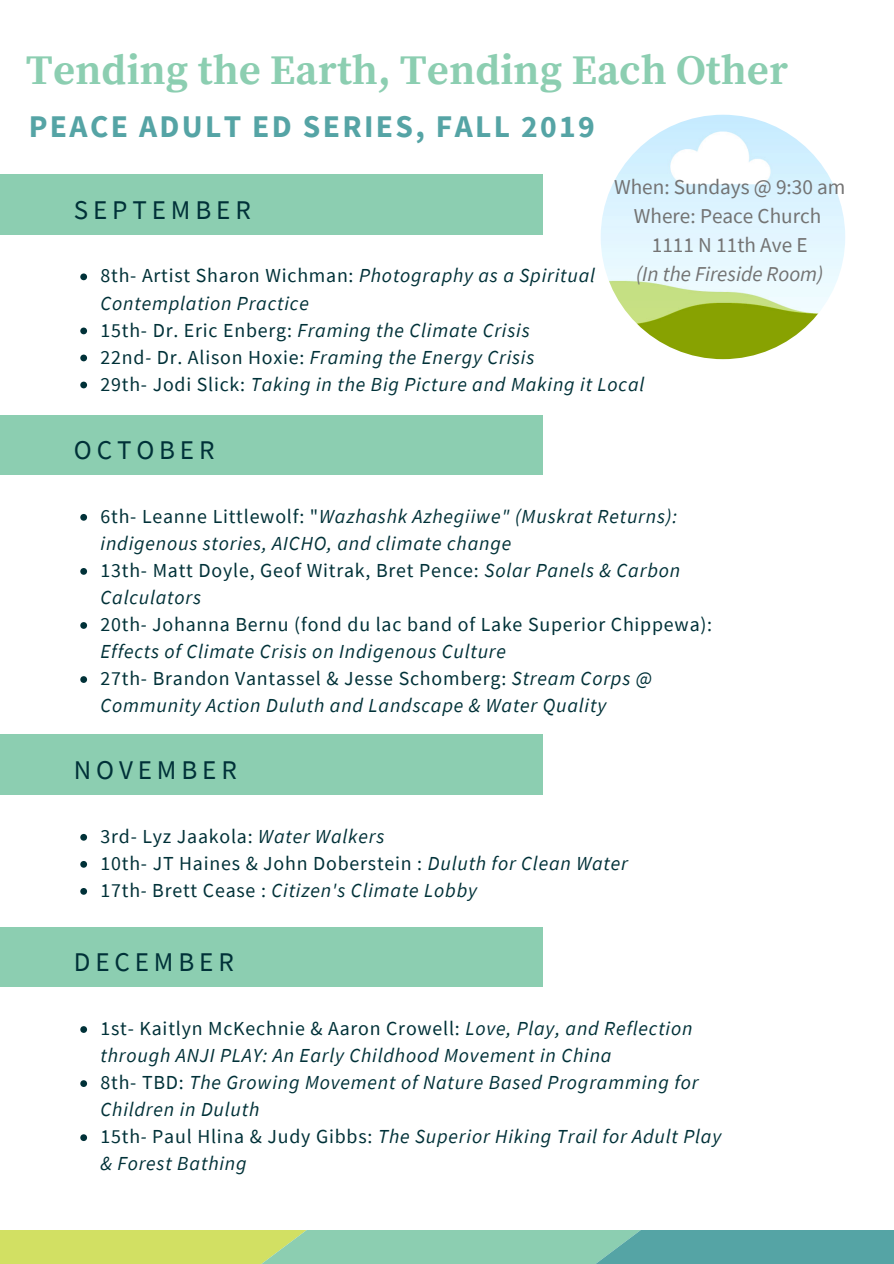
<style>
.page{position:relative;width:894px;height:1264px;background:#fff}
.page>*{position:absolute;margin:0;border:0;box-sizing:border-box;transform-origin:0 0}
.t1{font:700 42px "Source Serif Pro";color:#8cceb1}
.t2{font:700 31.5px "Source Sans Pro";letter-spacing:.075em;color:#55a4a5}
.t3{font:27px "Source Sans Pro";letter-spacing:.18em;color:#003138}
.t4{font:21.15px/28.8px "Source Sans Pro";color:#737373;text-align:center}
.t5{font:italic 21.15px "Source Sans Pro";color:#737373}
.t6{font:italic 19.8px/27px "Source Sans Pro";letter-spacing:.04em;color:#003138}
.t7{font:19.8px/27px "Source Sans Pro";letter-spacing:.04em;color:#003138}
.s1{font-style:normal}
.s2{font-style:italic}
</style>
<div class="page">
<div style="left:0;top:174px;width:542px;height:60px;background:#8cceb1"></div>
<svg style="left:80px;top:273px;width:7px;height:7px"></svg>
<svg style="left:80px;top:327px;width:7px;height:7px"></svg>
<svg style="left:80px;top:354px;width:7px;height:7px"></svg>
<svg style="left:80px;top:381px;width:7px;height:7px"></svg>
<svg style="left:0;top:1230px;width:893px;height:33px;background:#91c694"></svg>
<div style="left:0;top:415px;width:542px;height:59px;background:#8cceb1"></div>
<svg style="left:80px;top:514px;width:7px;height:6px"></svg>
<svg style="left:80px;top:568px;width:7px;height:7px"></svg>
<svg style="left:80px;top:622px;width:7px;height:7px"></svg>
<svg style="left:80px;top:676px;width:7px;height:7px"></svg>
<div style="left:0;top:735px;width:542px;height:59px;background:#8cceb1"></div>
<svg style="left:80px;top:834px;width:7px;height:6px"></svg>
<svg style="left:80px;top:861px;width:7px;height:6px"></svg>
<svg style="left:80px;top:888px;width:7px;height:6px"></svg>
<div style="left:0;top:927px;width:542px;height:59px;background:#8cceb1"></div>
<svg style="left:80px;top:1026px;width:7px;height:6px"></svg>
<svg style="left:80px;top:1080px;width:7px;height:6px"></svg>
<svg style="left:80px;top:1134px;width:7px;height:6px"></svg>
<img style="left:600px;top:115px;width:245px;height:244px;border-radius:50%">
<h1 class="t1" style="left:26px;top:45px;width:763px">Tending the Earth, Tending Each Other</h1>
<h2 class="t2" style="left:29px;top:106px;width:567px">PEACE ADULT ED SERIES, FALL 2019</h2>
<p class="t4" style="left:614px;top:172px;width:233px">When: Sundays @ 9:30 am<br>Where: Peace Church<br>1111 N 11th Ave E</p>
<p class="t5" style="left:636px;top:260px;width:189px">(In the Fireside Room)</p>
<h3 class="t3" style="left:74px;top:192px;width:178px">SEPTEMBER</h3>
<p class="t6" style="left:100px;top:262px;width:545px"><span class="s1">8th- Artist Sharon Wichman:</span> Photography as a Spiritual Contemplation Practice<br><span class="s1">15th- Dr. Eric Enberg:</span> Framing the Climate Crisis<br><span class="s1">22nd</span>- <span class="s1">Dr. Alison Hoxie:</span> Framing the Energy Crisis<br><span class="s1">29th- Jodi Slick:</span> Taking in the Big Picture and Making it Local</p>
<h3 class="t3" style="left:74px;top:432px;width:142px">OCTOBER</h3>
<p class="t6" style="left:100px;top:502px;width:613px"><span class="s1">6th- Leanne Littlewolf: "</span>Wazhashk Azhegiiwe" (Muskrat Returns): indigenous stories, AICHO, and climate change<br><span class="s1">13th- Matt Doyle, Geof Witrak, Bret Pence:</span> Solar Panels &amp; Carbon Calculators<br><span class="s1">20th</span>- <span class="s1">Johanna Bernu (fond du lac band of Lake Superior Chippewa):<br></span>Effects of Climate Crisis on Indigenous Culture<br><span class="s1">27th- Brandon Vantassel &amp; Jesse Schomberg:</span> Stream Corps @ Community Action Duluth and Landscape &amp; Water Quality</p>
<h3 class="t3" style="left:74px;top:752px;width:164px">NOVEMBER</h3>
<p class="t7" style="left:100px;top:822px;width:529px">3rd- Lyz Jaakola: <span class="s2">Water Walkers<br></span>10th- JT Haines &amp; John Doberstein : <span class="s2">Duluth for Clean Water<br></span>17th<span class="s2">-</span> Brett Cease : <span class="s2">Citizen's Climate Lobby</span></p>
<h3 class="t3" style="left:74px;top:944px;width:161px">DECEMBER</h3>
<p class="t6" style="left:100px;top:1014px;width:622px"><span class="s1">1st- Kaitlyn McKechnie &amp; Aaron Crowell:</span> Love, Play, and Reflection through ANJI PLAY: An Early Childhood Movement in China<br><span class="s1">8th- TBD:</span> The Growing Movement of Nature Based Programming for Children in Duluth<br><span class="s1">15th</span>- <span class="s1">Paul Hlina &amp; Judy Gibbs:</span> The Superior Hiking Trail for Adult Play &amp; Forest Bathing</p>
</div>
